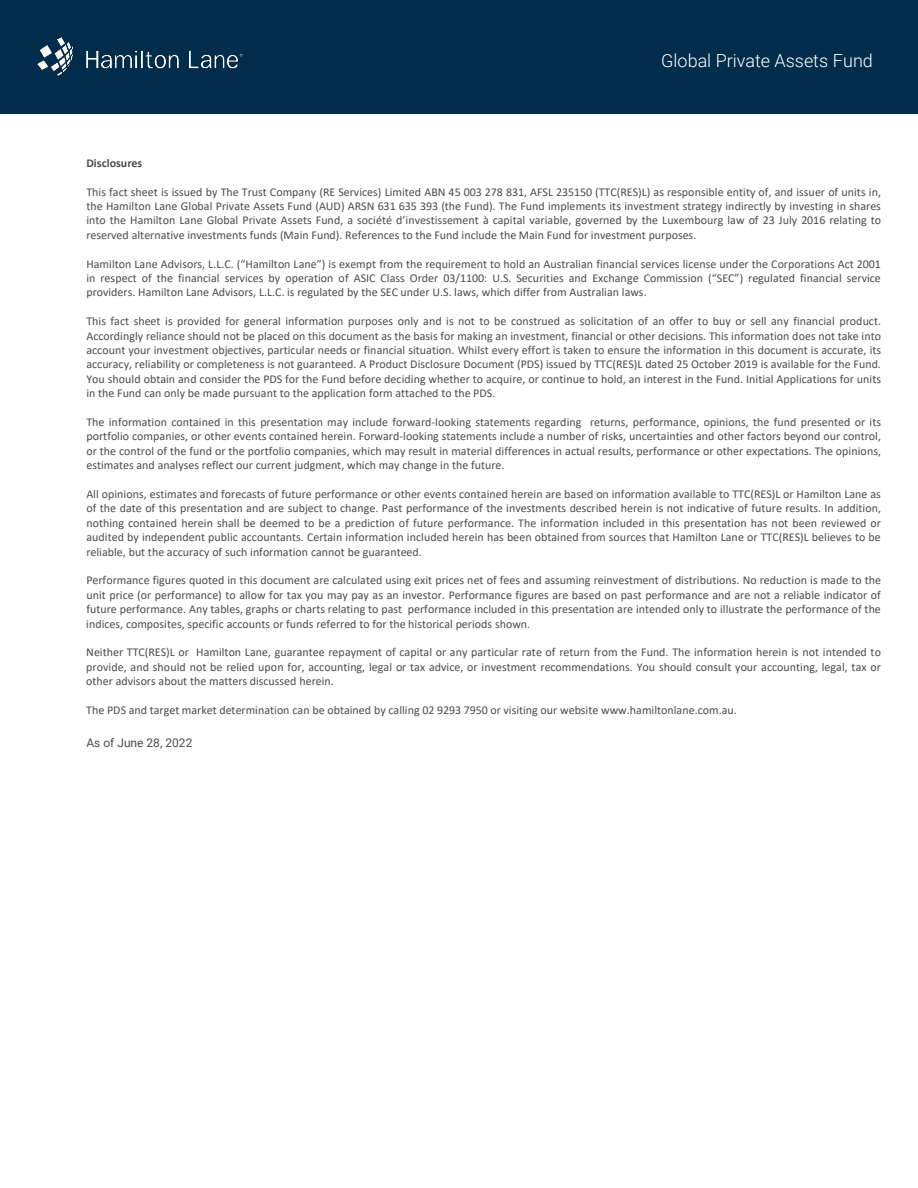
<style>
.page{position:relative;width:918px;height:1188px;background:#fff}
.page>*{position:absolute;margin:0;border:0;box-sizing:border-box;transform-origin:0 0}
.t1{font:300 18px "Roboto";color:#fff}
.t2{font:12px/14.4px "Calibri";color:#4c4c4c;text-align:justify}
.t3{font:12px "Roboto";color:#4c4c4c}
.t4{font:700 12px "Calibri";color:#4c4c4c}
</style>
<div class="page">
<div style="left:0;top:0;width:918px;height:113px;background:#002d4b"></div>
<img style="left:38px;top:38px;width:205px;height:38px">
<p class="t1" style="left:661px;top:48px;width:213px">Global Private Assets Fund</p>
<p class="t4" style="left:86px;top:154px;width:57px">Disclosures</p>
<p class="t2" style="left:86px;top:184px;width:796px">This fact sheet is issued by The Trust Company (RE Services) Limited ABN 45 003 278 831, AFSL 235150 (TTC(RES)L) as responsible entity of, and issuer of units in, the Hamilton Lane Global Private Assets Fund (AUD) ARSN 631 635 393 (the Fund). The Fund implements its investment strategy indirectly by investing in shares into the Hamilton Lane Global Private Assets Fund, a société d’investissement à capital variable, governed by the Luxembourg law of 23 July 2016 relating to reserved alternative investments funds (Main Fund). References to the Fund include the Main Fund for investment purposes.</p>
<p class="t2" style="left:86px;top:256px;width:796px">Hamilton Lane Advisors, L.L.C. (“Hamilton Lane”) is exempt from the requirement to hold an Australian financial services license under the Corporations Act 2001 in respect of the financial services by operation of ASIC Class Order 03/1100: U.S. Securities and Exchange Commission (“SEC”) regulated financial service providers. Hamilton Lane Advisors, L.L.C. is regulated by the SEC under U.S. laws, which differ from Australian laws.</p>
<p class="t2" style="left:86px;top:314px;width:796px">This fact sheet is provided for general information purposes only and is not to be construed as solicitation of an offer to buy or sell any financial product.<br>Accordingly reliance should not be placed on this document as the basis for making an investment, financial or other decisions. This information does not take into account your investment objectives, particular needs or financial situation. Whilst every effort is taken to ensure the information in this document is accurate, its accuracy, reliability or completeness is not guaranteed. A Product Disclosure Document (PDS) issued by TTC(RES)L dated 25 October 2019 is available for the Fund.<br>You should obtain and consider the PDS for the Fund before deciding whether to acquire, or continue to hold, an interest in the Fund. Initial Applications for units in the Fund can only be made pursuant to the application form attached to the PDS.</p>
<p class="t2" style="left:86px;top:415px;width:796px">The information contained in this presentation may include forward-looking statements regarding returns, performance, opinions, the fund presented or its portfolio companies, or other events contained herein. Forward-looking statements include a number of risks, uncertainties and other factors beyond our control, or the control of the fund or the portfolio companies, which may result in material differences in actual results, performance or other expectations. The opinions, estimates and analyses reflect our current judgment, which may change in the future.</p>
<p class="t2" style="left:86px;top:487px;width:796px">All opinions, estimates and forecasts of future performance or other events contained herein are based on information available to TTC(RES)L or Hamilton Lane as of the date of this presentation and are subject to change. Past performance of the investments described herein is not indicative of future results. In addition, nothing contained herein shall be deemed to be a prediction of future performance. The information included in this presentation has not been reviewed or audited by independent public accountants. Certain information included herein has been obtained from sources that Hamilton Lane or TTC(RES)L believes to be reliable, but the accuracy of such information cannot be guaranteed.</p>
<p class="t2" style="left:86px;top:573px;width:796px">Performance figures quoted in this document are calculated using exit prices net of fees and assuming reinvestment of distributions. No reduction is made to the unit price (or performance) to allow for tax you may pay as an investor. Performance figures are based on past performance and are not a reliable indicator of future performance. Any tables, graphs or charts relating to past performance included in this presentation are intended only to illustrate the performance of the indices, composites, specific accounts or funds referred to for the historical periods shown.</p>
<p class="t2" style="left:86px;top:645px;width:796px">Neither TTC(RES)L or Hamilton Lane, guarantee repayment of capital or any particular rate of return from the Fund. The information herein is not intended to provide, and should not be relied upon for, accounting, legal or tax advice, or investment recommendations. You should consult your accounting, legal, tax or other advisors about the matters discussed herein.</p>
<p class="t2" style="left:86px;top:703px;width:652px">The PDS and target market determination can be obtained by calling 02 9293 7950 or visiting our website www.hamiltonlane.com.au.</p>
<p class="t3" style="left:86px;top:734px;width:108px">As of June 28, 2022</p>
</div>
